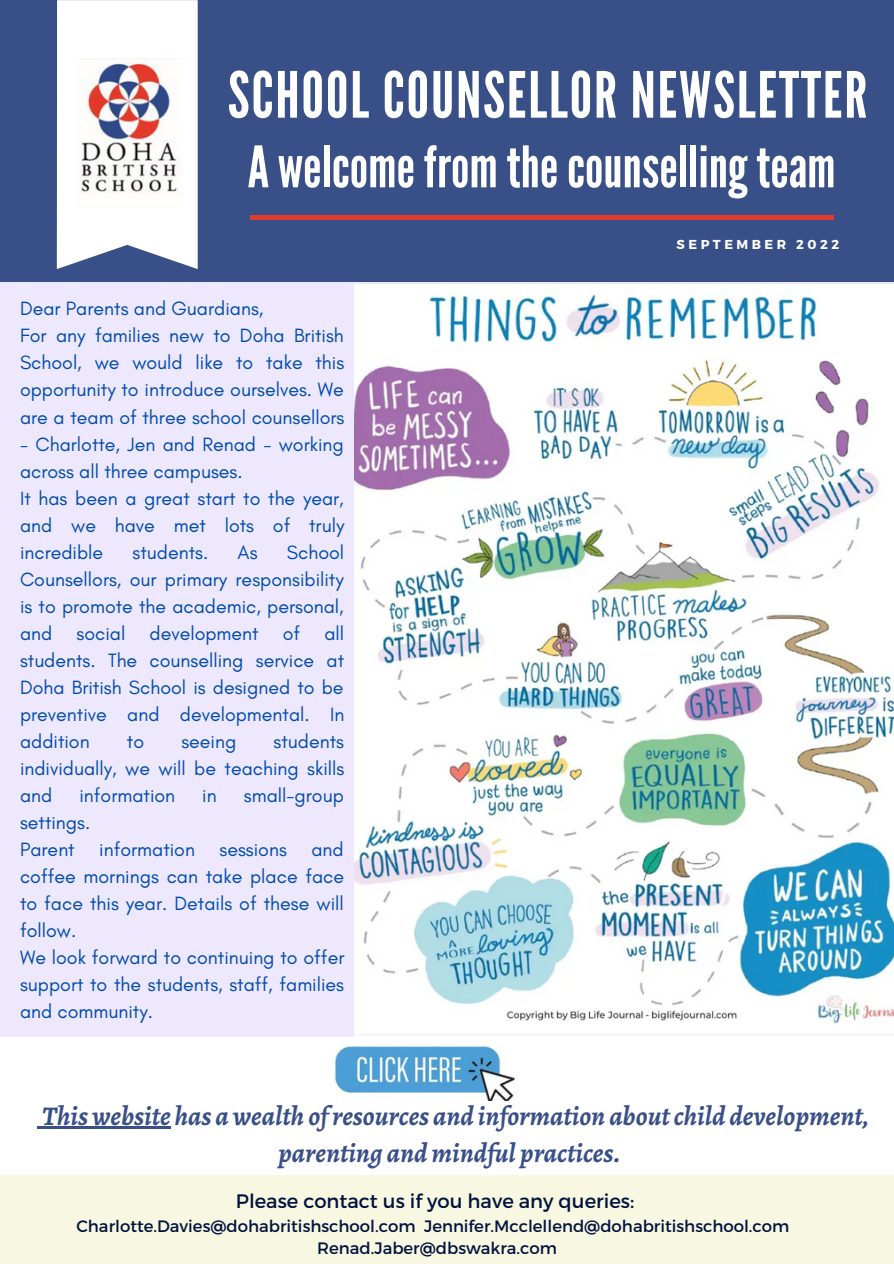
<style>
.page{position:relative;width:894px;height:1264px;background:#fff}
.page>*{position:absolute;margin:0;border:0;box-sizing:border-box;transform-origin:0 0}
.t1{font:63.6px "League Gothic";letter-spacing:.03em;color:#fff}
.t2{font:57px "League Gothic";color:#fff}
.t3{font:italic 700 27px/37.2px "Alegreya";color:#394f88;text-align:center}
.t4{font:19.65px/27px "Glacial Indifference";color:#004aad}
.t5{font:19.5px "Montserrat";color:#01123d}
.t6{font:16.5px/22.5px "Montserrat";color:#01123d;text-align:center}
.t7{font:700 12.9px "Montserrat";letter-spacing:.27em;color:#fff}
</style>
<div class="page">
<div style="left:0;top:0;width:893px;height:1263px;background:#394f88"></div>
<svg style="left:57px;top:0;width:141px;height:269px;background:#eef0f4"></svg>
<hr style="left:250px;top:216px;width:583px;height:3px;background:#df3c2f">
<img style="left:75px;top:59px;width:109px;height:150px">
<div style="left:0;top:1174px;width:893px;height:89px;background:#f8f7e1"></div>
<div style="left:0;top:282px;width:893px;height:756px;background:#ede8fd"></div>
<img style="left:354px;top:285px;width:539px;height:752px">
<div style="left:0;top:1037px;width:893px;height:137px;background:#fff"></div>
<img style="left:334px;top:1044px;width:181px;height:56px">
<svg style="left:38px;top:1126px;width:4px;height:3px"></svg>
<hr style="left:42px;top:1126px;width:128px;height:3px;background:#394f88">
<h1 class="t1" style="left:228px;top:58px;width:641px">SCHOOL COUNSELLOR NEWSLETTER</h1>
<h2 class="t2" style="left:247px;top:134px;width:589px">A welcomefrom thecounsellingteam</h2>
<p class="t4" style="left:20px;top:295px;width:326px">Dear Parents and Guardians,<br>For any families new to Doha British School, we would like to take this opportunity to introduce ourselves. We are a team of three school counsellors</p>
<p class="t4" style="left:20px;top:430px;width:326px">- Charlotte, Jen and Renad - working across all three campuses.<br>It has been a great start to the year, and we have met lots of truly incredible</p>
<p class="t4" style="left:20px;top:538px;width:326px;text-align:justify;text-indent:267px">School Counsellors, our primary responsibility is to promote the academic, personal, and social development of all students. The counselling service at Doha British School is designed to be preventive and developmental. In addition</p>
<p class="t4" style="left:133px;top:538px;width:77px">students.</p>
<p class="t4" style="left:237px;top:538px;width:21px">As</p>
<p class="t4" style="left:20px;top:727px;width:326px;text-align:justify;text-indent:253px">students individually, we will be teaching skills and</p>
<p class="t4" style="left:127px;top:727px;width:19px">to</p>
<p class="t4" style="left:181px;top:727px;width:56px">seeing</p>
<p class="t4" style="left:79px;top:781px;width:97px">information</p>
<p class="t4" style="left:202px;top:781px;width:16px">in</p>
<p class="t4" style="left:244px;top:781px;width:101px">small-group</p>
<p class="t4" style="left:20px;top:808px;width:326px">settings.<br>Parent information sessions and coffee mornings can take place face to face this year. Details of these will follow.<br>We look forward to continuing to offer support to the students, staff, families and community.</p>
<p class="t7" style="left:676px;top:236px;width:164px">SEPTEMBER 2022</p>
<h3 class="t3" style="left:42px;top:1096px;width:828px">Thiswebsite has awealth ofresources and information aboutchild development, parenting andmindful practices.</h3>
<p class="t5" style="left:236px;top:1188px;width:400px">Please contact us if you have any queries:</p>
<p class="t6" style="left:76px;top:1213px;width:714px">Charlotte.Davies@dohabritishschool.com Jennifer.Mcclellend@dohabritishschool.com<br>Renad.Jaber@dbswakra.com</p>
</div>
